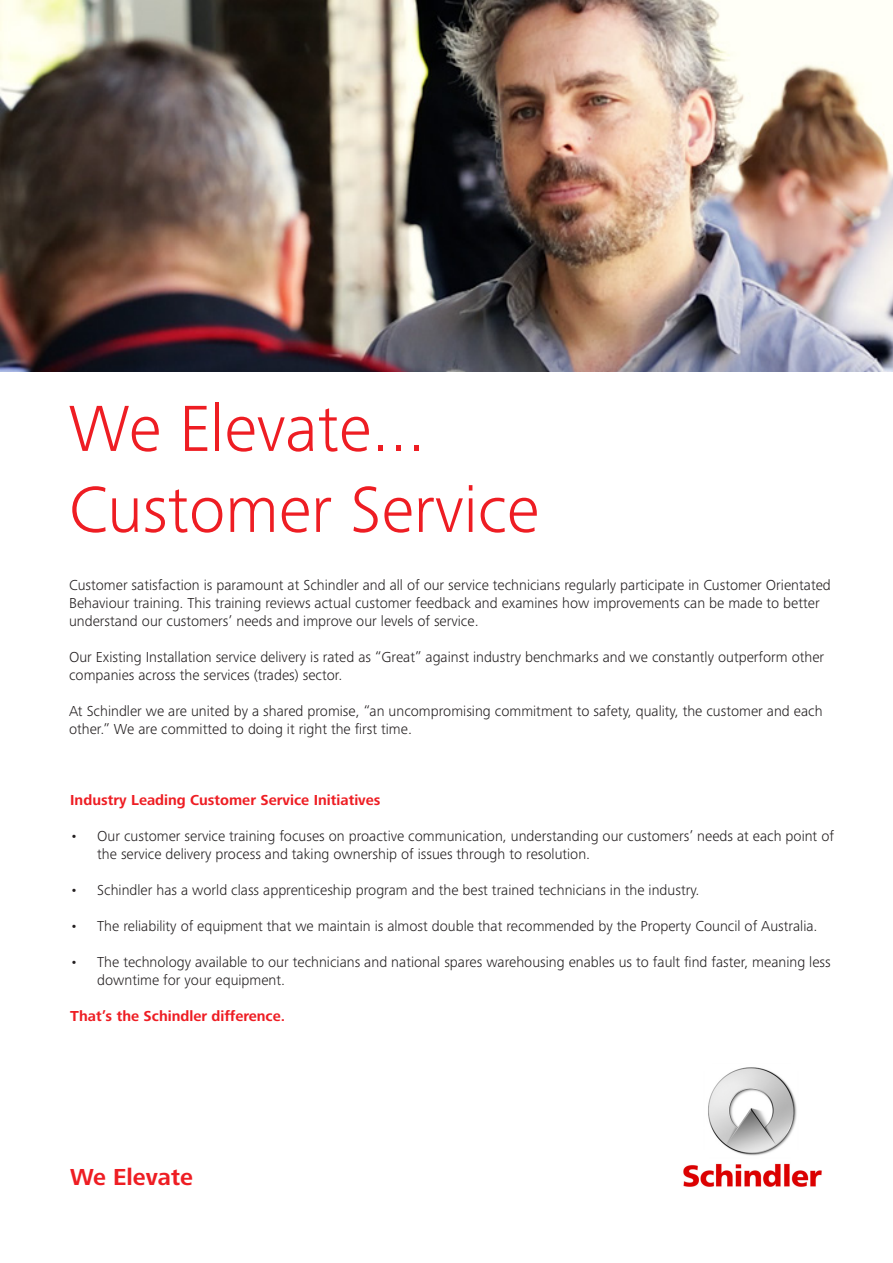
<style>
.page{position:relative;width:893px;height:1263px;background:#fff}
.page>*{position:absolute;margin:0;border:0;box-sizing:border-box;transform-origin:0 0}
.t1{font:300 67.5px "Frutiger Next LTW1 G";color:#ee1d23}
.t2{font:700 24px "Frutiger Next LTW1 G";color:#ee1d23}
.t3{font:300 15px/18px "Frutiger Next LTW1 G";color:#231f20}
.t4{font:700 15px "Frutiger Next LTW1 G";color:#ee1d23}
</style>
<div class="page">
<img style="left:683px;top:1067px;width:139px;height:120px">
<img style="left:0;top:0;width:893px;height:371px">
<p class="t1" style="left:69px;top:390px;width:358px">We Elevate...</p>
<p class="t1" style="left:69px;top:471px;width:472px">Customer Service</p>
<p class="t3" style="left:69px;top:576px;width:763px">Customer satisfaction is paramount at Schindler and all of our service technicians regularly participate in Customer Orientated<br>Behaviour training. This training reviews actual customer feedback and examines how improvements can be made to better understand our customers’ needs and improve our levels of service.</p>
<p class="t3" style="left:69px;top:648px;width:757px">Our Existing Installation service delivery is rated as “Great” against industry benchmarks and we constantly outperform other companies across the services (trades) sector.</p>
<p class="t3" style="left:69px;top:702px;width:755px">At Schindler we are united by a shared promise, “an uncompromising commitment to safety, quality, the customer and each other.” We are committed to doing it right the first time.</p>
<p class="t4" style="left:70px;top:791px;width:312px">Industry Leading Customer Service Initiatives</p>
<p class="t3" style="left:97px;top:827px;width:738px;text-indent:-27px">• Our customer service training focuses on proactive communication, understanding our customers’ needs at each point of the service delivery process and taking ownership of issues through to resolution.</p>
<p class="t3" style="left:70px;top:881px;width:631px">• Schindler has a world class apprenticeship program and the best trained technicians in the industry.</p>
<p class="t3" style="left:70px;top:917px;width:749px">• The reliability of equipment that we maintain is almost double that recommended by the Property Council of Australia.</p>
<p class="t3" style="left:97px;top:953px;width:735px;text-indent:-27px">• The technology available to our technicians and national spares warehousing enables us to fault find faster, meaning less downtime for your equipment.</p>
<p class="t4" style="left:70px;top:1007px;width:216px">That’s the Schindler difference.</p>
<p class="t2" style="left:70px;top:1163px;width:124px">We Elevate</p>
</div>
